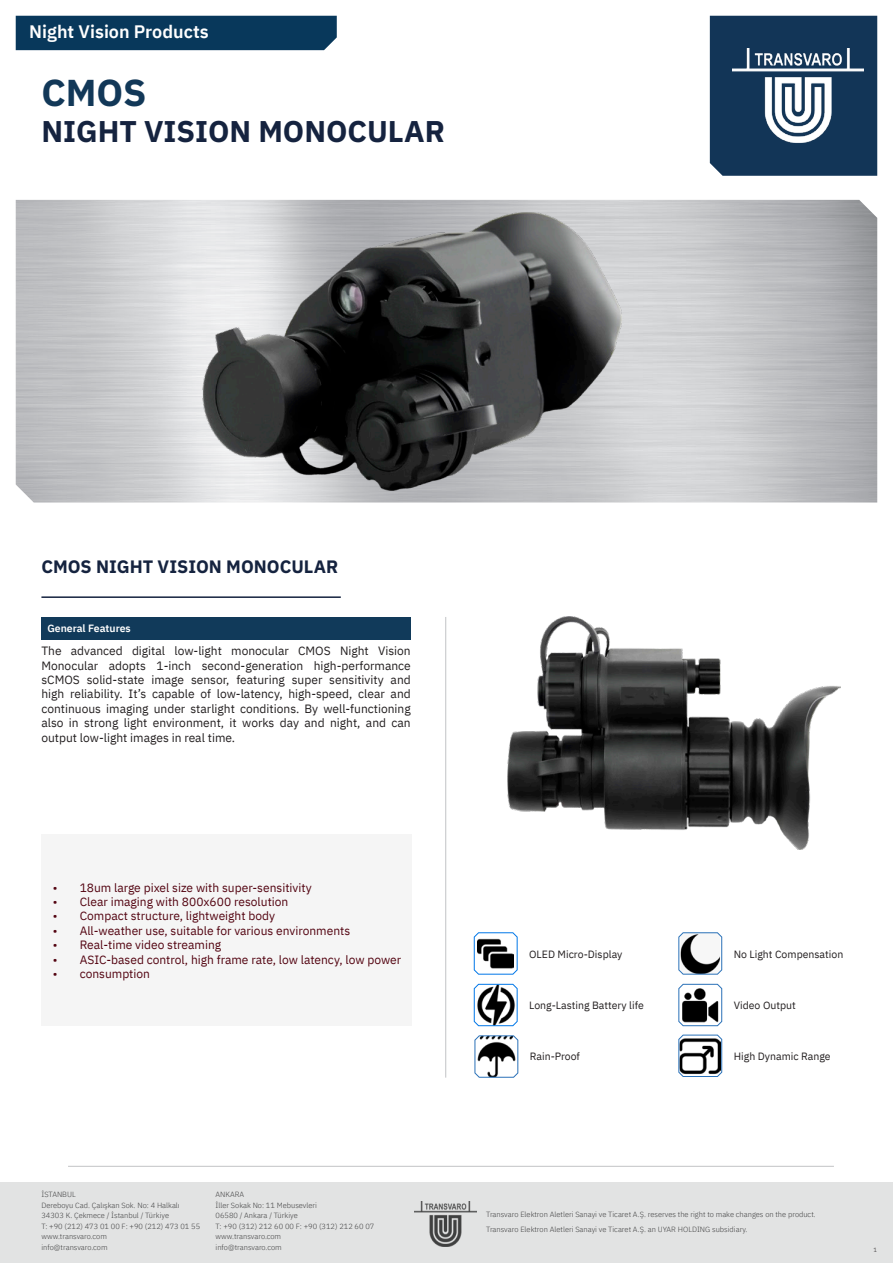
<style>
.page{position:relative;width:893px;height:1263px;background:#fff}
.page>*{position:absolute;margin:0;border:0;box-sizing:border-box;transform-origin:0 0}
.t1{font:700 37.5px "IBM Plex Sans";color:#123858}
.t2{font:700 30px "IBM Plex Sans";color:#15233f}
.t3{font:700 18px "IBM Plex Sans";color:#15233f}
.t4{font:600 18px "IBM Plex Sans";color:#fff}
.t5{font:12px/14.4px "IBM Plex Sans";color:#231f20;text-align:justify}
.t6{font:12px "IBM Plex Sans";color:#530411}
.t7{font:10.5px "IBM Plex Sans";color:#231f20}
.t8{font:600 10.5px "IBM Plex Sans";color:#fff}
.t9{font:300 7.5px/10.5px "IBM Plex Sans";color:#3e3e3f}
.t10{font:300 6px "IBM Plex Sans";color:#231f20}
</style>
<div class="page">
<div style="left:41px;top:834px;width:371px;height:192px;background:#f5f5f5"></div>
<div style="left:0;top:1183px;width:893px;height:80px;background:#e2e3e3"></div>
<hr style="left:445px;top:617px;width:1px;height:460px;background:#c2c3c6">
<hr style="left:68px;top:1166px;width:766px;height:1px;background:#c2c3c6">
<hr style="left:41px;top:596px;width:300px;height:2px;background:#15233f">
<img style="left:414px;top:1202px;width:63px;height:45px">
<div style="left:710px;top:16px;width:167px;height:160px;background:#123557"></div>
<img style="left:732px;top:48px;width:131px;height:98px">
<div style="left:16px;top:16px;width:321px;height:34px;background:#08385b"></div>
<img style="left:508px;top:617px;width:332px;height:233px">
<div style="left:41px;top:617px;width:370px;height:23px;background:#113a5a"></div>
<img style="left:203px;top:211px;width:420px;height:280px">
<svg style="left:678px;top:932px;width:44px;height:43px"></svg>
<svg style="left:473px;top:932px;width:45px;height:43px"></svg>
<svg style="left:473px;top:983px;width:45px;height:43px"></svg>
<svg style="left:678px;top:983px;width:44px;height:43px"></svg>
<svg style="left:678px;top:1034px;width:44px;height:43px"></svg>
<svg style="left:474px;top:1035px;width:45px;height:43px"></svg>
<p class="t4" style="left:29px;top:18px;width:181px">Night Vision Products</p>
<p class="t1" style="left:41px;top:63px;width:107px">CMOS</p>
<p class="t2" style="left:41px;top:108px;width:405px">NIGHT VISION MONOCULAR</p>
<p class="t3" style="left:41px;top:552px;width:298px">CMOS NIGHT VISION MONOCULAR</p>
<p class="t8" style="left:47px;top:620px;width:85px">General Features</p>
<p class="t5" style="left:41px;top:643px;width:371px">The advanced digital low-light monocular CMOS Night Vision Monocular adopts 1-inch second-generation high-performance sCMOS solid-state image sensor, featuring super sensitivity and high reliability. It’s capable of low-latency, high-speed, clear and continuous imaging under starlight conditions. By well-functioning also in strong light environment, it works day and night, and can output low-light images in real time.</p>
<p class="t6" style="left:53px;top:878px;width:260px">• 18um large pixel size with super-sensitivity</p>
<p class="t6" style="left:53px;top:892px;width:237px">• Clear imaging with 800x600 resolution</p>
<p class="t6" style="left:53px;top:907px;width:224px">• Compact structure, lightweight body</p>
<p class="t6" style="left:53px;top:921px;width:299px">• All-weather use, suitable for various environments</p>
<p class="t6" style="left:53px;top:936px;width:170px">• Real-time video streaming</p>
<p class="t6" style="left:53px;top:950px;width:350px">• ASIC-based control, high frame rate, low latency, low power</p>
<p class="t6" style="left:53px;top:964px;width:99px">• consumption</p>
<p class="t9" style="left:41px;top:1189px;width:36px">İSTANBUL</p>
<p class="t9" style="left:41px;top:1199px;width:140px">Dereboyu Cad. Çalışkan Sok. No: 4 Halkalı</p>
<p class="t9" style="left:41px;top:1210px;width:129px">34303 K. Çekmece / İstanbul / Türkiye</p>
<p class="t9" style="left:41px;top:1220px;width:160px">T: +90 (212) 473 01 00 F: +90 (212) 473 01 55 www.transvaro.com<br>info@transvaro.com</p>
<p class="t9" style="left:216px;top:1189px;width:30px">ANKARA</p>
<p class="t9" style="left:216px;top:1199px;width:103px">İller Sokak No: 11 Mebusevleri</p>
<p class="t9" style="left:216px;top:1210px;width:84px">06580 / Ankara / Türkiye</p>
<p class="t9" style="left:216px;top:1220px;width:160px">T: +90 (312) 212 60 00 F: +90 (312) 212 60 07 www.transvaro.com<br>info@transvaro.com</p>
<p class="t7" style="left:529px;top:946px;width:95px">OLED Micro-Display</p>
<p class="t7" style="left:734px;top:946px;width:111px">No Light Compensation</p>
<p class="t7" style="left:529px;top:997px;width:116px">Long-Lasting Battery life</p>
<p class="t7" style="left:734px;top:997px;width:64px">Video Output</p>
<p class="t7" style="left:530px;top:1048px;width:52px">Rain-Proof</p>
<p class="t7" style="left:734px;top:1048px;width:98px">High Dynamic Range</p>
<p class="t9" style="left:486px;top:1208px;width:331px">Transvaro Elektron Aletleri Sanayi ve Ticaret A.Ş. reserves the right to make changes on the product.</p>
<p class="t9" style="left:486px;top:1223px;width:263px">Transvaro Elektron Aletleri Sanayi ve Ticaret A.Ş. an UYAR HOLDING subsidiary.</p>
<p class="t10" style="left:874px;top:1245px;width:5px">1</p>
</div>
